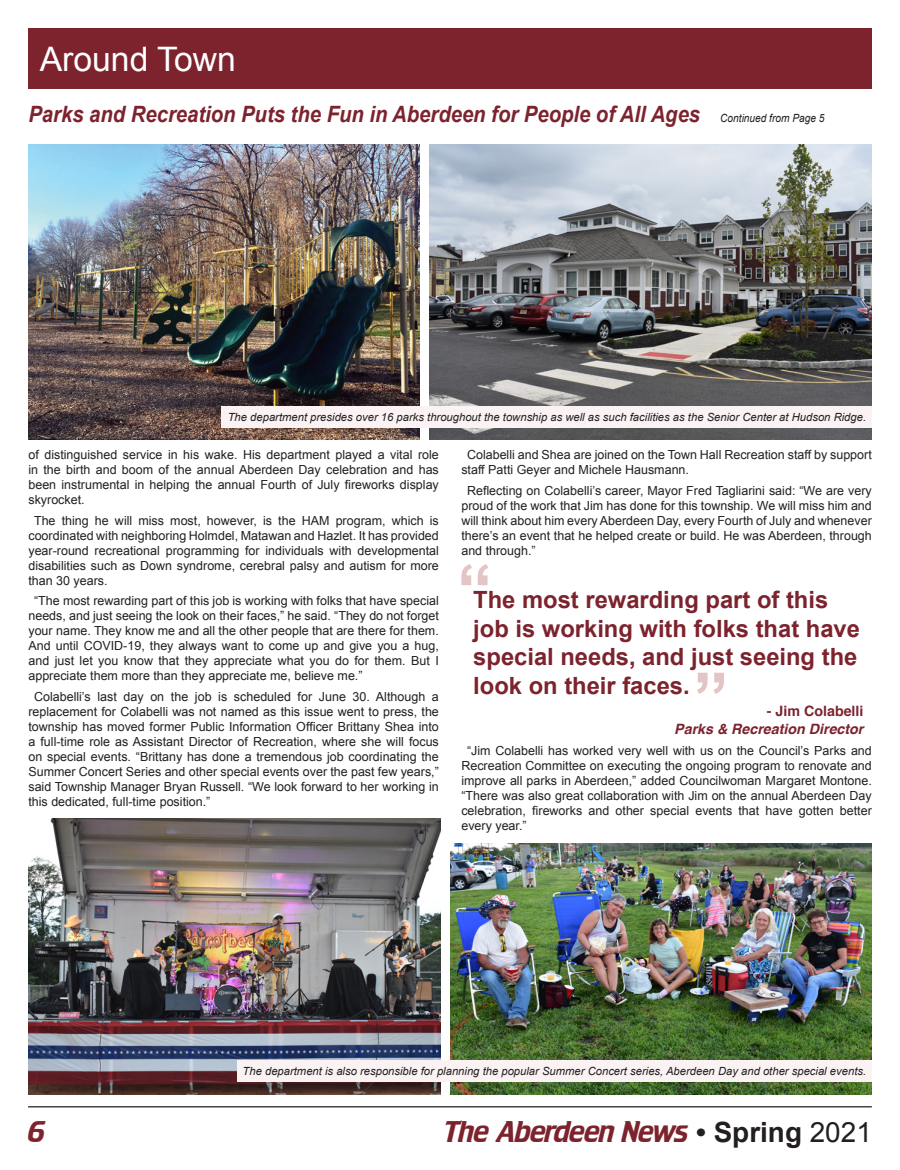
<style>
.page{position:relative;width:900px;height:1170px;background:#fff}
.page>*{position:absolute;margin:0;border:0;box-sizing:border-box;transform-origin:0 0}
.t1{font:33.75px "Arial";color:#fff}
.t2{font:27.88px "Crillee";color:#7c232e}
.Articles_10pt_JUST{font:700 23.75px/28.5px "Arial";color:#7c232e}
.Headers_18pt{font:italic 700 22.5px "Arial";color:#7c232e;scale:.9 1}
.Articles_10pt_JUST-2{font:italic 700 14.25px "Helvetica";color:#7c232e}
.Articles_10pt_JUST-3{font:700 14.25px "Helvetica";color:#7c232e}
.Articles_10pt_JUST-4{font:12.5px/15px "Arial";color:#231f20;text-align:justify}
.Articles_10pt_JUST-5{font:italic 11.25px "Arial";color:#231f20}
.s1{font-weight:400;font-size:11.25px;color:#231f20}
.s2{font-family:"Arial";font-weight:700;color:#231f20}
.s3{font-family:"Arial";color:#231f20}
</style>
<div class="page">
<hr style="left:28px;top:1106px;width:844px;height:1px;background:#231f20">
<div style="left:28px;top:28px;width:844px;height:60px;background:#7c232e"></div>
<img style="left:429px;top:145px;width:443px;height:295px">
<img style="left:28px;top:145px;width:391px;height:295px">
<div style="left:221px;top:406px;width:651px;height:21px;background:#fbf3f3"></div>
<img style="left:28px;top:818px;width:412px;height:276px">
<img style="left:451px;top:843px;width:421px;height:251px">
<div style="left:238px;top:1061px;width:634px;height:21px;background:#fbf3f3"></div>
<svg style="left:461px;top:564px;width:27px;height:21px"></svg>
<svg style="left:697px;top:673px;width:27px;height:21px"></svg>
<p class="t1" style="left:40px;top:37px;width:198px">Around Town</p>
<p class="Headers_18pt" style="left:28px;top:99px;width:886px">Parks and Recreation Puts the Fun in Aberdeen for People of All Ages <span class="s1">Continued from Page 5</span></p>
<p class="Articles_10pt_JUST-5" style="left:228px;top:409px;width:640px">The department presides over 16 parks throughout the township as well as such facilities as the Senior Center at Hudson Ridge.</p>
<p class="Articles_10pt_JUST-4" style="left:28px;top:447px;width:412px">of distinguished service in his wake. His department played a vital role in the birth and boom of the annual Aberdeen Day celebration and has been instrumental in helping the annual Fourth of July fireworks display skyrocket.</p>
<p class="Articles_10pt_JUST-4" style="left:28px;top:513px;width:412px;text-indent:6px">The thing he will miss most, however, is the HAM program, which is coordinated with neighboring Holmdel, Matawan and Hazlet. It has provided year-round recreational programming for individuals with developmental disabilities such as Down syndrome, cerebral palsy and autism for more than 30 years.</p>
<p class="Articles_10pt_JUST-4" style="left:28px;top:594px;width:412px;text-indent:6px">“The most rewarding part of this job is working with folks that have special needs, and just seeing the look on their faces,” he said. “They do not forget your name. They know me and all the other people that are there for them.<br>And until COVID-19, they always want to come up and give you a hug, and just let you know that they appreciate what you do for them. But I appreciate them more than they appreciate me, believe me.”</p>
<p class="Articles_10pt_JUST-4" style="left:28px;top:689px;width:412px;text-indent:6px">Colabelli’s last day on the job is scheduled for June 30. Although a replacement for Colabelli was not named as this issue went to press, the township has moved former Public Information Officer Brittany Shea into a full-time role as Assistant Director of Recreation, where she will focus on special events. “Brittany has done a tremendous job coordinating the Summer Concert Series and other special events over the past few years,” said Township Manager Bryan Russell. “We look forward to her working in this dedicated, full-time position.”</p>
<p class="Articles_10pt_JUST-4" style="left:461px;top:447px;width:412px;text-indent:6px">Colabelli and Shea are joined on the Town Hall Recreation staff by support staff Patti Geyer and Michele Hausmann.</p>
<p class="Articles_10pt_JUST-4" style="left:461px;top:483px;width:412px;text-indent:6px">Reflecting on Colabelli’s career, Mayor Fred Tagliarini said: “We are very proud of the work that Jim has done for this township. We will miss him and will think about him every Aberdeen Day, every Fourth of July and whenever there’s an event that he helped create or build. He was Aberdeen, through and through.”</p>
<p class="Articles_10pt_JUST" style="left:473px;top:587px;width:388px">The most rewarding part of this job is working with folks that have special needs, and just seeing the look on their faces.</p>
<p class="Articles_10pt_JUST-3" style="left:767px;top:700px;width:98px">- Jim Colabelli</p>
<p class="Articles_10pt_JUST-2" style="left:674px;top:717px;width:191px">Parks &amp; Recreation Director</p>
<p class="Articles_10pt_JUST-4" style="left:461px;top:744px;width:412px;text-indent:6px">“Jim Colabelli has worked very well with us on the Council’s Parks and Recreation Committee on executing the ongoing program to renovate and improve all parks in Aberdeen,” added Councilwoman Margaret Montone. “There was also great collaboration with Jim on the annual Aberdeen Day celebration, fireworks and other special events that have gotten better every year.”</p>
<p class="Articles_10pt_JUST-5" style="left:243px;top:1064px;width:625px">The department is also responsible for planning the popular Summer Concert series, Aberdeen Day and other special events.</p>
<h2 class="t2" style="left:28px;top:1115px;width:18px">6</h2>
<h2 class="t2" style="left:443px;top:1115px;width:430px">The Aberdeen News <span class="s2">• Spring</span> <span class="s3">2021</span></h2>
</div>
